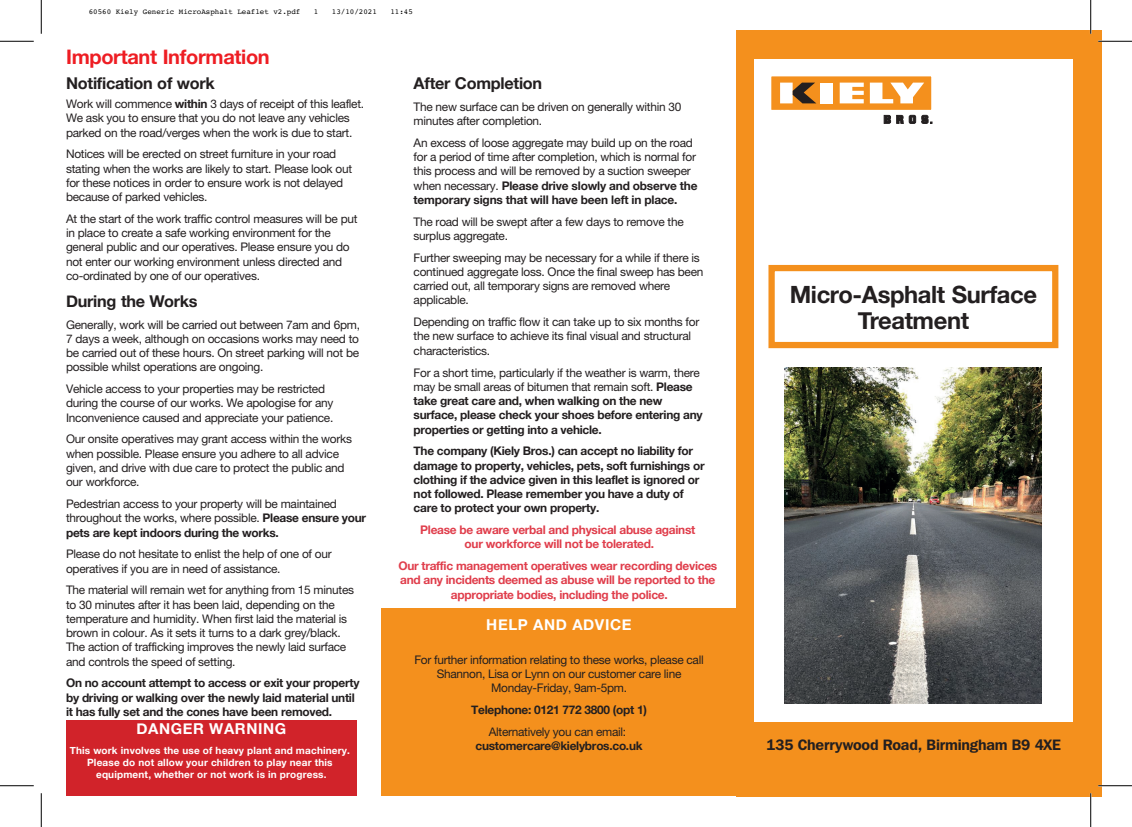
<style>
.page{position:relative;width:1132px;height:827px;background:#fff}
.page>*{position:absolute;margin:0;border:0;box-sizing:border-box;transform-origin:0 0}
.t1{font:700 23.75px/26.2px "Helvetica Neue";letter-spacing:-.015em;color:#231f20;text-align:center}
.t2{font:700 20px "Helvetica Neue";letter-spacing:-.015em;color:#ee1d23}
.t3{font:700 16.25px "Helvetica Neue";letter-spacing:-.015em;color:#231f20}
.t4{font:600 15px "Franklin Gothic IT Cby BT";letter-spacing:-.01em;color:#231f20}
.t5{font:700 15px "Helvetica Neue";letter-spacing:.04em;color:#fff}
.t6{font:11.88px/14.2px "Helvetica Neue";letter-spacing:-.025em;color:#231f20}
.t7{font:700 11.88px/14.2px "Helvetica Neue";letter-spacing:-.025em;color:#231f20}
.t8{font:700 11.88px/14.2px "Helvetica Neue";letter-spacing:-.025em;color:#e03e4c;text-align:center}
.t9{font:700 10px/12px "Helvetica Neue";letter-spacing:.015em;color:#fff;text-align:center}
.t10{font:7.5px "Courier";color:#000}
.s1{font-weight:700}
.s2{font-weight:400}
</style>
<div class="page">
<div style="left:736px;top:722px;width:365px;height:74px;background:#f4901d"></div>
<div style="left:736px;top:31px;width:17px;height:765px;background:#f4901d"></div>
<div style="left:736px;top:31px;width:365px;height:28px;background:#f4901d"></div>
<div style="left:1072px;top:31px;width:29px;height:765px;background:#f4901d"></div>
<div style="left:768px;top:265px;width:290px;height:83px;border:6px solid #f4901d"></div>
<div style="left:770px;top:76px;width:161px;height:35px;background:#f4901d"></div>
<div style="left:769px;top:75px;width:163px;height:36px;border:2px solid #fff"></div>
<svg style="left:780px;top:83px;width:36px;height:20px"></svg>
<div style="left:820px;top:83px;width:13px;height:20px;background:#fff"></div>
<svg style="left:839px;top:83px;width:24px;height:20px"></svg>
<svg style="left:869px;top:83px;width:55px;height:20px"></svg>
<svg style="left:883px;top:115px;width:7px;height:9px"></svg>
<svg style="left:896px;top:115px;width:19px;height:9px"></svg>
<svg style="left:921px;top:115px;width:11px;height:9px"></svg>
<div style="left:66px;top:720px;width:291px;height:76px;background:#d1232a"></div>
<div style="left:381px;top:608px;width:355px;height:188px;background:#f4901d"></div>
<img style="left:784px;top:367px;width:257px;height:337px">
<hr style="left:1098px;top:40px;width:33px;height:2px;background:#fff">
<hr style="left:1089px;top:0;width:2px;height:34px;background:#fff">
<hr style="left:1089px;top:793px;width:2px;height:34px;background:#fff">
<hr style="left:0;top:41px;width:34px;height:1px;background:#000">
<hr style="left:1098px;top:41px;width:33px;height:1px;background:#000">
<hr style="left:0;top:785px;width:34px;height:1px;background:#000">
<hr style="left:1098px;top:785px;width:33px;height:1px;background:#000">
<hr style="left:41px;top:0;width:1px;height:34px;background:#000">
<hr style="left:41px;top:793px;width:1px;height:34px;background:#000">
<hr style="left:1090px;top:0;width:1px;height:34px;background:#000">
<hr style="left:1090px;top:793px;width:1px;height:34px;background:#000">
<p class="t10" style="left:89px;top:6px;width:213px">60560 Kiely Generic MicroAsphalt Leaflet v2.pdf</p>
<p class="t10" style="left:314px;top:6px;width:6px">1</p>
<p class="t10" style="left:332px;top:6px;width:46px">13/10/2021</p>
<p class="t10" style="left:390px;top:6px;width:24px">11:45</p>
<h2 class="t2" style="left:66px;top:41px;width:205px">Important Information</h2>
<h3 class="t3" style="left:66px;top:70px;width:150px">Notification of work</h3>
<p class="t6" style="left:66px;top:96px;width:299px">Work will commence <span class="s1">within</span> 3 days of receipt of this leaflet.<br>We ask you to ensure that you do not leave any vehicles parked on the road/verges when the work is due to start.</p>
<p class="t6" style="left:66px;top:147px;width:287px">Notices will be erected on street furniture in your road stating when the works are likely to start. Please look out for these notices in order to ensure work is not delayed because of parked vehicles.</p>
<p class="t6" style="left:66px;top:211px;width:293px">At the start of the work traffic control measures will be put in place to create a safe working environment for the general public and our operatives. Please ensure you do not enter our working environment unless directed and co-ordinated by one of our operatives.</p>
<h3 class="t3" style="left:66px;top:288px;width:133px">During the Works</h3>
<p class="t6" style="left:66px;top:317px;width:295px;text-align:justify">Generally, work will be carried out between 7am and 6pm, 7 days a week, although on occasions works may need to be carried out of these hours. On street parking will not be possible whilst operations are ongoing.</p>
<p class="t6" style="left:66px;top:381px;width:269px">Vehicle access to your properties may be restricted during the course of our works. We apologise for any<br>Inconvenience caused and appreciate your patience.</p>
<p class="t6" style="left:66px;top:432px;width:287px">Our onsite operatives may grant access within the works when possible. Please ensure you adhere to all advice given, and drive with due care to protect the public and our workforce.</p>
<p class="t6" style="left:66px;top:496px;width:301px">Pedestrian access to your property will be maintained throughout the works, where possible. <span class="s1">Please ensure your pets are kept indoors during the works.</span></p>
<p class="t6" style="left:66px;top:546px;width:267px">Please do not hesitate to enlist the help of one of our operatives if you are in need of assistance.</p>
<p class="t6" style="left:66px;top:583px;width:289px">The material will remain wet for anything from 15 minutes to 30 minutes after it has been laid, depending on the temperature and humidity. When first laid the material is brown in colour. As it sets it turns to a dark grey/black.<br>The action of trafficking improves the newly laid surface and controls the speed of setting.</p>
<p class="t7" style="left:66px;top:676px;width:295px">On no account attempt to access or exit your property by driving or walking over the newly laid material until it has fully set and the cones have been removed.</p>
<p class="t5" style="left:136px;top:717px;width:151px">DANGER WARNING</p>
<p class="t9" style="left:70px;top:744px;width:282px">This work involves the use of heavy plant and machinery.<br>Please do not allow your children to play near this equipment, whether or not work is in progress.</p>
<h3 class="t3" style="left:413px;top:71px;width:130px">After Completion</h3>
<p class="t6" style="left:413px;top:99px;width:269px">The new surface can be driven on generally within 30 minutes after completion.</p>
<p class="t6" style="left:413px;top:135px;width:285px">An excess of loose aggregate may build up on the road for a period of time after completion, which is normal for this process and will be removed by a suction sweeper when necessary. <span class="s1">Please drive slowly and observe the temporary signs that will have been left in place.</span></p>
<p class="t6" style="left:413px;top:214px;width:271px">The road will be swept after a few days to remove the surplus aggregate.</p>
<p class="t6" style="left:413px;top:250px;width:291px">Further sweeping may be necessary for a while if there is continued aggregate loss. Once the final sweep has been carried out, all temporary signs are removed where applicable.</p>
<p class="t6" style="left:413px;top:315px;width:287px">Depending on traffic flow it can take up to six months for the new surface to achieve its final visual and structural characteristics.</p>
<p class="t7" style="left:413px;top:365px;width:290px"><span class="s2">For a short time, particularly if the weather is warm, there may be small areas of bitumen that remain soft.</span> Please take great care and, when walking on the new surface, please check your shoes before entering any properties or getting into a vehicle.</p>
<p class="t7" style="left:413px;top:444px;width:292px">The company (Kiely Bros.) can accept no liability for damage to property, vehicles, pets, soft furnishings or clothing if the advice given in this leaflet is ignored or not followed. Please remember you have a duty of care to protect your own property.</p>
<p class="t8" style="left:420px;top:523px;width:276px">Please be aware verbal and physical abuse against our workforce will not be tolerated.</p>
<p class="t8" style="left:398px;top:559px;width:320px">Our traffic management operatives wear recording devices and any incidents deemed as abuse will be reported to the appropriate bodies, including the police.</p>
<p class="t5" style="left:486px;top:612px;width:147px">HELP AND ADVICE</p>
<p class="t6" style="left:414px;top:652px;width:291px;text-align:center">For further information relating to these works, please call<br>Shannon, Lisa or Lynn on our customer care line<br>Monday-Friday, 9am-5pm.</p>
<p class="t7" style="left:471px;top:702px;width:177px">Telephone: 0121 772 3800 (opt 1)</p>
<p class="t6" style="left:489px;top:724px;width:139px">Alternatively you can email:</p>
<p class="t7" style="left:475px;top:738px;width:169px">customercare@kielybros.co.uk</p>
<h1 class="t1" style="left:789px;top:282px;width:249px">Micro-Asphalt Surface<br>Treatment</h1>
<p class="t4" style="left:766px;top:735px;width:296px">135 Cherrywood Road, Birmingham B9 4XE</p>
</div>
